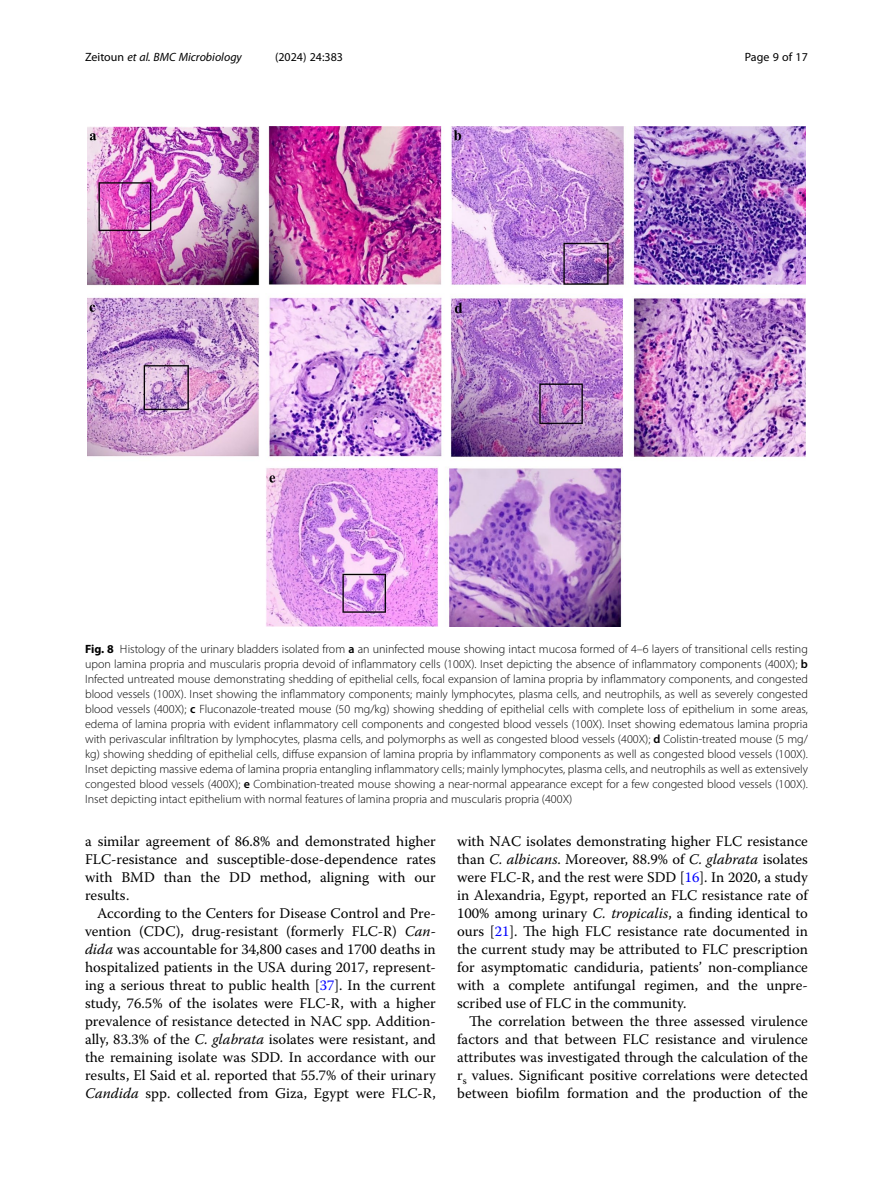
<style>
.page{position:relative;width:893px;height:1191px;background:#fff}
.page>*{position:absolute;margin:0;border:0;box-sizing:border-box;transform-origin:0 0}
.Body_Text_Indent{font:14.7px/18px "Warnock Pro";color:#000;text-align:justify}
.Figure_Caption{font:300 12px/15px "Myriad Pro";color:#000;text-align:justify}
.t1{font:italic 12px "Myriad Pro";color:#000}
.t2{font:12px "Myriad Pro";color:#000}
.s1{font-style:normal}
.s2{font-weight:700}
.s3{font-weight:600}
.s4{font-style:italic}
.s5{color:#00f}
</style>
<div class="page">
<img style="left:87px;top:126px;width:719px;height:500px">
<p class="t1" style="left:85px;top:50px;width:158px"><span class="s1">Zeitoun</span> et al. BMC Microbiology</p>
<p class="t2" style="left:275px;top:50px;width:70px">(2024) 24:383</p>
<p class="t2" style="left:745px;top:50px;width:65px">Page 9 of 17</p>
<p class="Figure_Caption" style="left:85px;top:641px;width:724px"><span class="s2">Fig. 8</span> Histology of the urinary bladders isolated from <span class="s3">a</span> an uninfected mouse showing intact mucosa formed of 4–6 layers of transitional cells resting upon lamina propria and muscularis propria devoid of inflammatory cells (100X). Inset depicting the absence of inflammatory components (400X); <span class="s3">b </span>Infected untreated mouse demonstrating shedding of epithelial cells, focal expansion of lamina propria by inflammatory components, and congested blood vessels (100X). Inset showing the inflammatory components; mainly lymphocytes, plasma cells, and neutrophils, as well as severely congested blood vessels (400X); <span class="s3">c</span> Fluconazole-treated mouse (50 mg/kg) showing shedding of epithelial cells with complete loss of epithelium in some areas, edema of lamina propria with evident inflammatory cell components and congested blood vessels (100X). Inset showing edematous lamina propria with perivascular infiltration by lymphocytes, plasma cells, and polymorphs as well as congested blood vessels (400X); <span class="s3">d</span> Colistin-treated mouse (5 mg/ kg) showing shedding of epithelial cells, diffuse expansion of lamina propria by inflammatory components as well as congested blood vessels (100X).<br>Inset depicting massive edema of lamina propria entangling inflammatory cells; mainly lymphocytes, plasma cells, and neutrophils as well as extensively congested blood vessels (400X); <span class="s3">e</span> Combination-treated mouse showing a near-normal appearance except for a few congested blood vessels (100X).<br>Inset depicting intact epithelium with normal features of lamina propria and muscularis propria (400X)</p>
<p class="Body_Text_Indent" style="left:85px;top:832px;width:352px">a similar agreement of 86.8% and demonstrated higher FLC-resistance and susceptible-dose-dependence rates with BMD than the DD method, aligning with our results.</p>
<p class="Body_Text_Indent" style="left:85px;top:904px;width:352px;text-indent:12px">According to the Centers for Disease Control and Pre&shy;vention (CDC), drug-resistant (formerly FLC-R) <span class="s4">Can&shy;dida</span> was accountable for 34,800 cases and 1700 deaths in hospitalized patients in the USA during 2017, represent&shy;ing a serious threat to public health [<span class="s5">37</span>]. In the current study, 76.5% of the isolates were FLC-R, with a higher prevalence of resistance detected in NAC spp. Addition&shy;ally, 83.3% of the <span class="s4">C. glabrata</span> isolates were resistant, and the remaining isolate was SDD. In accordance with our results, El Said et al. reported that 55.7% of their urinary <span class="s4">Candida</span> spp. collected from Giza, Egypt were FLC-R,</p>
<p class="Body_Text_Indent" style="left:457px;top:832px;width:352px">with NAC isolates demonstrating higher FLC resistance than <span class="s4">C. albicans</span>. Moreover, 88.9% of <span class="s4">C. glabrata</span> isolates were FLC-R, and the rest were SDD [<span class="s5">16</span>]. In 2020, a study in Alexandria, Egypt, reported an FLC resistance rate of 100% among urinary <span class="s4">C. tropicalis</span>, a finding identical to ours [<span class="s5">21</span>]. The high FLC resistance rate documented in the current study may be attributed to FLC prescription for asymptomatic candiduria, patients’ non-compliance with a complete antifungal regimen, and the unpre&shy;scribed use of FLC in the community.</p>
<p class="Body_Text_Indent" style="left:457px;top:1012px;width:352px;text-indent:12px">The correlation between the three assessed virulence factors and that between FLC resistance and virulence attributes was investigated through the calculation of the r<sub>s</sub> values. Significant positive correlations were detected between biofilm formation and the production of the</p>
</div>
